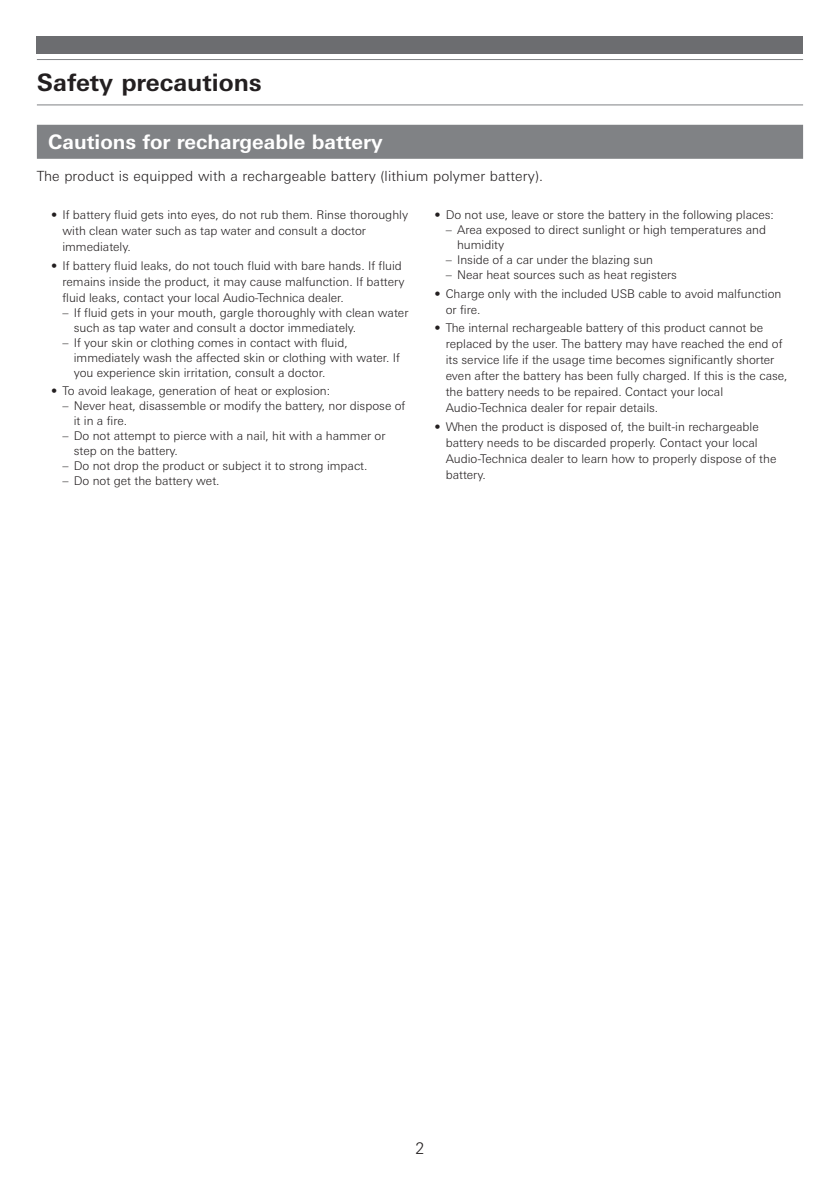
<style>
.page{position:relative;width:840px;height:1191px;background:#fff}
.page>*{position:absolute;margin:0;border:0;box-sizing:border-box;transform-origin:0 0}
.t1{font:700 24px "Univers Next Pro";color:#231f20}
.t2{font:700 20px "Univers Next Pro";color:#fff}
.t3{font:300 16px "Univers Next Pro";color:#231f20}
.t4{font:300 14px "Univers Next Pro";letter-spacing:.01em;color:#231f20}
.t5{font:300 12px/16px "Univers Next Pro";color:#231f20}
</style>
<div class="page">
<hr style="left:37px;top:104px;width:765px;height:1px;background:#808285">
<hr style="left:37px;top:59px;width:765px;height:1px;background:#808285">
<div style="left:37px;top:37px;width:765px;height:17px;background:#6c6d70"></div>
<div style="left:37px;top:125px;width:765px;height:34px;background:#808285"></div>
<h1 class="t1" style="left:37px;top:68px;width:226px">Safety precautions</h1>
<h2 class="t2" style="left:48px;top:130px;width:336px">Cautions for rechargeable battery</h2>
<p class="t4" style="left:37px;top:168px;width:507px">The product is equipped with a rechargeable battery (lithium polymer battery).</p>
<p class="t5" style="left:62px;top:206px;width:347px;text-indent:-11px">• If battery fluid gets into eyes, do not rub them. Rinse thoroughly with clean water such as tap water and consult a doctor immediately.</p>
<p class="t5" style="left:62px;top:257px;width:343px;text-indent:-11px">• If battery fluid leaks, do not touch fluid with bare hands. If fluid remains inside the product, it may cause malfunction. If battery fluid leaks, contact your local Audio-Technica dealer.</p>
<p class="t5" style="left:74px;top:305px;width:336px;line-height:15px;text-indent:-11px">– If fluid gets in your mouth, gargle thoroughly with clean water such as tap water and consult a doctor immediately.</p>
<p class="t5" style="left:74px;top:335px;width:327px;line-height:15px;text-indent:-11px">– If your skin or clothing comes in contact with fluid, immediately wash the affected skin or clothing with water. If you experience skin irritation, consult a doctor.</p>
<p class="t5" style="left:51px;top:383px;width:280px">• To avoid leakage, generation of heat or explosion:</p>
<p class="t5" style="left:74px;top:398px;width:333px;line-height:15px;text-indent:-11px">– Never heat, disassemble or modify the battery, nor dispose of it in a fire.</p>
<p class="t5" style="left:74px;top:428px;width:313px;line-height:15px;text-indent:-11px">– Do not attempt to pierce with a nail, hit with a hammer or step on the battery.</p>
<p class="t5" style="left:62px;top:458px;width:306px">– Do not drop the product or subject it to strong impact.</p>
<p class="t5" style="left:62px;top:473px;width:159px">– Do not get the battery wet.</p>
<p class="t5" style="left:434px;top:206px;width:341px">• Do not use, leave or store the battery in the following places:</p>
<p class="t5" style="left:457px;top:222px;width:310px;line-height:15px;text-indent:-11px">– Area exposed to direct sunlight or high temperatures and humidity</p>
<p class="t5" style="left:445px;top:251px;width:209px">– Inside of a car under the blazing sun</p>
<p class="t5" style="left:445px;top:266px;width:233px">– Near heat sources such as heat registers</p>
<p class="t5" style="left:445px;top:285px;width:337px;text-indent:-11px">• Charge only with the included USB cable to avoid malfunction or fire.</p>
<p class="t5" style="left:445px;top:320px;width:343px;text-indent:-11px">• The internal rechargeable battery of this product cannot be replaced by the user. The battery may have reached the end of its service life if the usage time becomes significantly shorter even after the battery has been fully charged. If this is the case, the battery needs to be repaired. Contact your local Audio‑Technica dealer for repair details.</p>
<p class="t5" style="left:445px;top:419px;width:332px;text-indent:-11px">• When the product is disposed of, the built-in rechargeable battery needs to be discarded properly. Contact your local Audio-Technica dealer to learn how to properly dispose of the battery.</p>
<h3 class="t3" style="left:415px;top:1139px;width:10px">2</h3>
</div>
